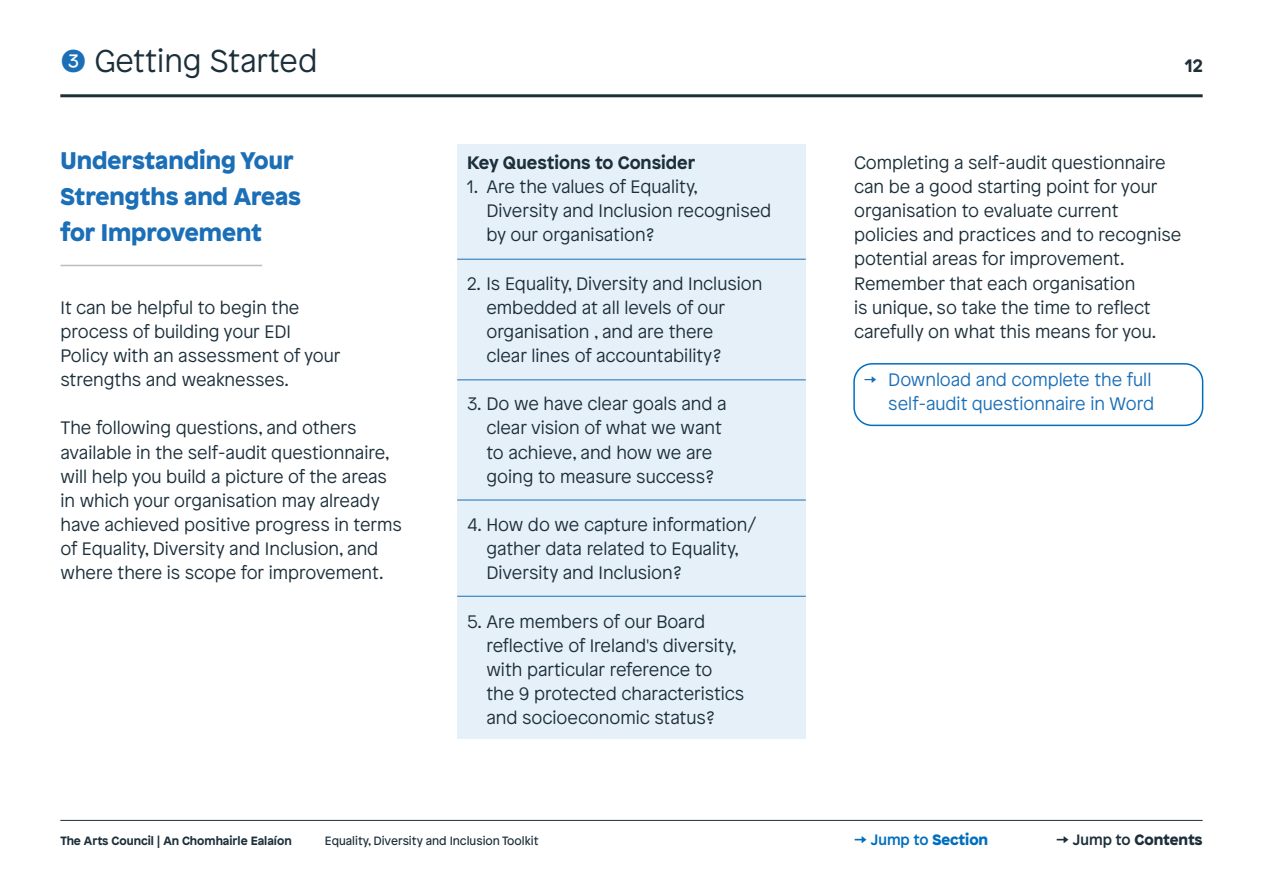
<style>
.page{position:relative;width:1263px;height:893px;background:#fff}
.page>*{position:absolute;margin:0;border:0;box-sizing:border-box;transform-origin:0 0}
.t1{font:300 31.5px "Patron";color:#1c2f3a}
.t2{font:900 24px/36.2px "Patron";color:#1b6fb7}
.Body{font:300 18px/24.2px "Patron";color:#1c2f3a}
.Numbering_Inset{font:300 18px/24.2px "Patron";color:#1c2f3a}
.HB_B{font:300 18px/24.2px "Patron";color:#1b6fb7;text-align:right}
.t3{font:700 18px "Patron";color:#1c2f3a}
.t4{font:900 15px "Patron";color:#1c2f3a}
.t5{font:500 15px "Patron";color:#006ebf}
.t6{font:12px "Patron";color:#1c2f3a}
.t7{font:700 12px "Patron";color:#1c2f3a}
.s1{color:#1b6fb7}
.s2{font-weight:900}
.s3{font-weight:500}
</style>
<div class="page">
<hr style="left:60px;top:94px;width:1143px;height:3px;background:#1c2f3a">
<hr style="left:60px;top:820px;width:1143px;height:1px;background:#1c2f3a">
<div style="left:457px;top:145px;width:349px;height:594px;background:#e6f0f9"></div>
<hr style="left:60px;top:265px;width:202px;height:1px;background:#bcbcc1">
<div style="left:853px;top:363px;width:350px;height:63px;border:2px solid #006ebf;border-radius:18px"></div>
<hr style="left:457px;top:259px;width:349px;height:1px;background:#1b6fb7">
<hr style="left:457px;top:379px;width:349px;height:1px;background:#1b6fb7">
<hr style="left:457px;top:500px;width:349px;height:1px;background:#1b6fb7">
<hr style="left:457px;top:596px;width:349px;height:1px;background:#1b6fb7">
<h1 class="t1" style="left:60px;top:39px;width:259px"><span class="s1">❸</span> Getting Started</h1>
<h2 class="t2" style="left:60px;top:140px;width:242px">Understanding Your<br>Strengths and Areas for Improvement</h2>
<p class="Body" style="left:60px;top:294px;width:281px">It can be helpful to begin the process of building your EDI<br>Policy with an assessment of your strengths and weaknesses.</p>
<p class="Body" style="left:60px;top:415px;width:343px">The following questions, and others available in the self-audit questionnaire, will help you build a picture of the areas in which your organisation may already have achieved positive progress in terms of Equality, Diversity and Inclusion, and where there is scope for improvement.</p>
<h3 class="t3" style="left:467px;top:148px;width:230px">Key Questions to Consider</h3>
<p class="Numbering_Inset" style="left:486px;top:174px;width:286px;text-indent:-19px">1. Are the values of Equality,<br>Diversity and Inclusion recognised by our organisation?</p>
<p class="Numbering_Inset" style="left:486px;top:270px;width:277px;text-indent:-19px">2. Is Equality, Diversity and Inclusion embedded at all levels of our organisation , and are there<br>clear lines of accountability?</p>
<p class="Numbering_Inset" style="left:486px;top:391px;width:242px;text-indent:-19px">3. Do we have clear goals and a clear vision of what we want to achieve, and how we are going to measure success?</p>
<p class="Numbering_Inset" style="left:486px;top:512px;width:271px;text-indent:-19px">4. How do we capture information/ gather data related to Equality,<br>Diversity and Inclusion?</p>
<p class="Numbering_Inset" style="left:486px;top:608px;width:259px;text-indent:-19px">5. Are members of our Board reflective of Ireland's diversity, with particular reference to the 9 protected characteristics and socioeconomic status?</p>
<p class="t3" style="left:1185px;top:52px;width:19px">12</p>
<p class="Body" style="left:854px;top:150px;width:329px">Completing a self-audit questionnaire can be a good starting point for your organisation to evaluate current policies and practices and to recognise potential areas for improvement.<br>Remember that each organisation<br>is unique, so take the time to reflect carefully on what this means for you.</p>
<p class="HB_B" style="left:864px;top:367px;width:292px">→ Download and complete the full self-audit questionnaire in Word</p>
<p class="t5" style="left:854px;top:828px;width:136px">→ Jump to <span class="s2">Section</span></p>
<p class="t7" style="left:60px;top:831px;width:233px">The Arts Council | An Chomhairle Ealaíon</p>
<p class="t4" style="left:1056px;top:827px;width:148px"><span class="s3">→ Jump to</span> Contents</p>
<p class="t6" style="left:325px;top:831px;width:215px">Equality, Diversity and Inclusion Toolkit</p>
</div>
